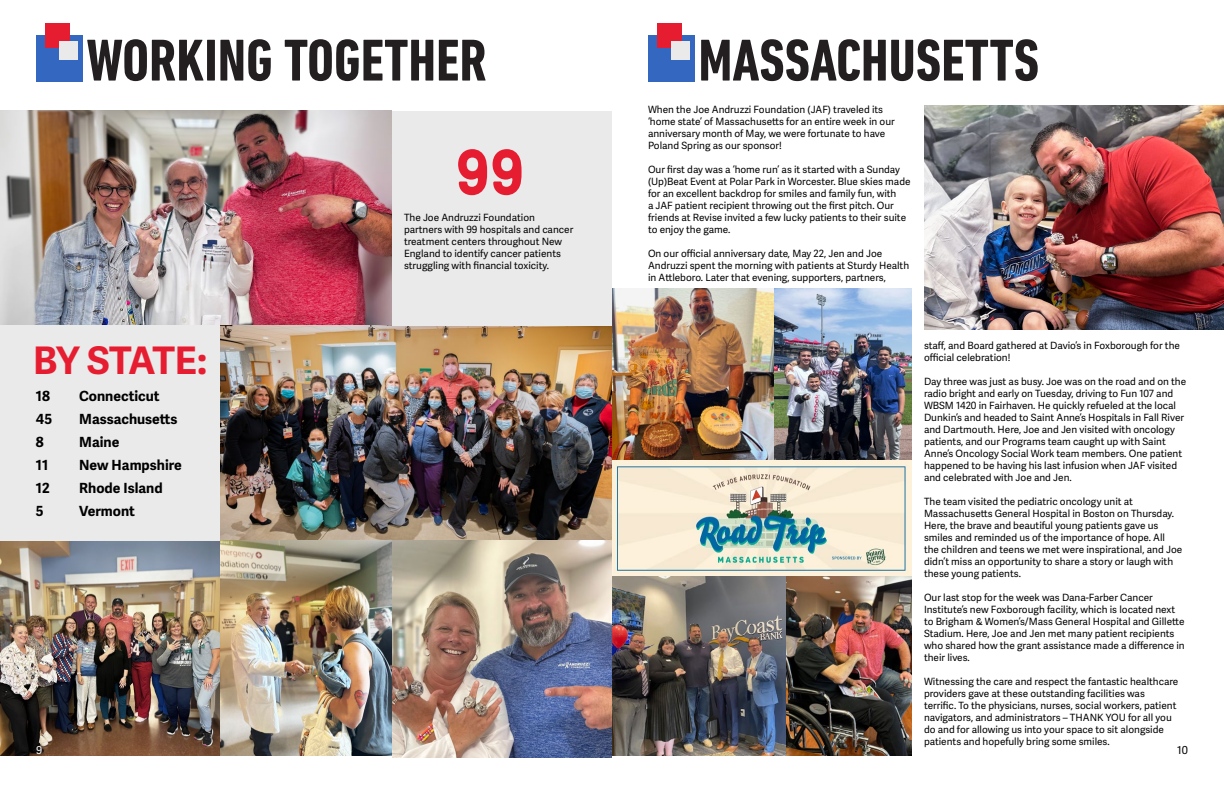
<style>
.page{position:relative;width:1224px;height:792px;background:#fff}
.page>*{position:absolute;margin:0;border:0;box-sizing:border-box;transform-origin:0 0}
.t1{font:700 64px "GT Pressura";color:#e61d31}
.t2{font:700 condensed 60px "DIN Next LT Pro";color:#231f20}
.t3{font:700 38px "Adelle Sans";letter-spacing:-.02em;color:#e61d31}
.t4{font:700 14px/23px "Adelle Sans";color:#000}
.t5{font:11px "Adelle Sans";color:#000}
.t6{font:11px "Adelle Sans";color:#fff}
.t7{font:10px/12px "Adelle Sans";color:#000}
</style>
<div class="page">
<div style="left:36px;top:35px;width:46px;height:47px;background:#3467c0"></div>
<div style="left:648px;top:35px;width:46px;height:47px;background:#3467c0"></div>
<div style="left:45px;top:23px;width:24px;height:25px;background:#e61d31"></div>
<div style="left:657px;top:23px;width:24px;height:25px;background:#e61d31"></div>
<div style="left:59px;top:41px;width:18px;height:19px;background:#eaeaea"></div>
<div style="left:671px;top:41px;width:18px;height:19px;background:#eaeaea"></div>
<img style="left:0;top:111px;width:392px;height:215px">
<img style="left:220px;top:326px;width:392px;height:214px">
<img style="left:0;top:540px;width:612px;height:217px">
<div style="left:392px;top:111px;width:220px;height:214px;background:#eaeaea"></div>
<div style="left:0;top:325px;width:220px;height:216px;background:#eaeaea"></div>
<img style="left:924px;top:105px;width:300px;height:225px">
<img style="left:612px;top:288px;width:300px;height:468px">
<h2 class="t2" style="left:86px;top:26px;width:402px">WORKING TOGETHER</h2>
<h2 class="t2" style="left:698px;top:26px;width:342px">MASSACHUSETTS</h2>
<h1 class="t1" style="left:456px;top:138px;width:70px">99</h1>
<p class="t7" style="left:404px;top:211px;width:171px">The Joe Andruzzi Foundation partners with 99 hospitals and cancer treatment centers throughout New England to identify cancer patients struggling with financial toxicity.</p>
<p class="t7" style="left:648px;top:103px;width:248px">When the Joe Andruzzi Foundation (JAF) traveled its ‘home state’ of Massachusetts for an entire week in our anniversary month of May, we were fortunate to have Poland Spring as our sponsor!</p>
<p class="t7" style="left:648px;top:163px;width:264px">Our first day was a ‘home run’ as it started with a Sunday (Up)Beat Event at Polar Park in Worcester. Blue skies made for an excellent backdrop for smiles and family fun, with<br>a JAF patient recipient throwing out the first pitch. Our friends at Revise invited a few lucky patients to their suite to enjoy the game.</p>
<p class="t7" style="left:648px;top:247px;width:263px">On our official anniversary date, May 22, Jen and Joe<br>Andruzzi spent the morning with patients at Sturdy Health in Attleboro. Later that evening, supporters, partners,</p>
<h3 class="t3" style="left:33px;top:338px;width:176px">BY STATE:</h3>
<p class="t7" style="left:924px;top:340px;width:257px">staff, and Board gathered at Davio’s in Foxborough for the official celebration!</p>
<p class="t7" style="left:924px;top:376px;width:264px">Day three was just as busy. Joe was on the road and on the radio bright and early on Tuesday, driving to Fun 107 and WBSM 1420 in Fairhaven. He quickly refueled at the local Dunkin’s and headed to Saint Anne’s Hospitals in Fall River and Dartmouth. Here, Joe and Jen visited with oncology patients, and our Programs team caught up with Saint Anne’s Oncology Social Work team members. One patient happened to be having his last infusion when JAF visited and celebrated with Joe and Jen.</p>
<p class="t7" style="left:924px;top:496px;width:260px">The team visited the pediatric oncology unit at Massachusetts General Hospital in Boston on Thursday.<br>Here, the brave and beautiful young patients gave us smiles and reminded us of the importance of hope. All the children and teens we met were inspirational, and Joe didn’t miss an opportunity to share a story or laugh with these young patients.</p>
<p class="t7" style="left:924px;top:592px;width:262px">Our last stop for the week was Dana-Farber Cancer Institute’s new Foxborough facility, which is located next to Brigham &amp; Women’s/Mass General Hospital and Gillette Stadium. Here, Joe and Jen met many patient recipients who shared how the grant assistance made a difference in their lives.</p>
<p class="t7" style="left:924px;top:676px;width:256px">Witnessing the care and respect the fantastic healthcare providers gave at these outstanding facilities was terrific. To the physicians, nurses, social workers, patient navigators, and administrators – THANK YOU for all you do and for allowing us into your space to sit alongside patients and hopefully bring some smiles.</p>
<p class="t6" style="left:36px;top:743px;width:8px">9</p>
<p class="t5" style="left:1177px;top:744px;width:12px">10</p>
<h3 class="t4" style="left:79px;top:385px;width:104px">Connecticut<br>Massachusetts<br>Maine<br>New Hampshire<br>Rhode Island<br>Vermont</h3>
<h3 class="t4" style="left:36px;top:385px;width:18px">18<br>45<br>8<br>11<br>12<br>5</h3>
</div>
